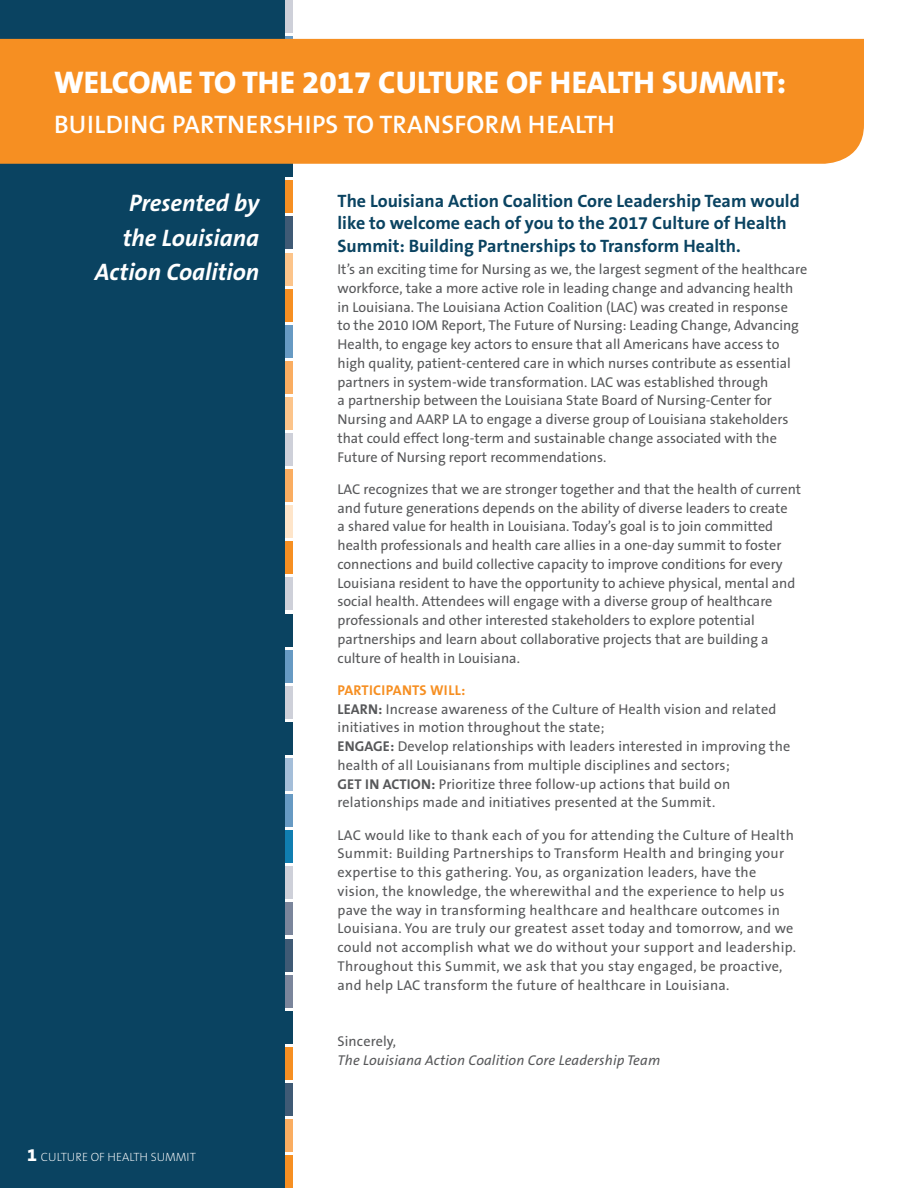
<style>
.page{position:relative;width:918px;height:1188px;background:#fff}
.page>*{position:absolute;margin:0;border:0;box-sizing:border-box;transform-origin:0 0}
.t1{font:800 31.5px "The Sans B8";color:#fff}
.t2{font:600 25.5px "The Sans B6";letter-spacing:.01em;color:#fff}
.t3{font:italic 700 24px/34.5px "The Sans B7";color:#fff;text-align:right}
.t4{font:700 18px/22.5px "The Sans B7";color:#0a4361}
.t5{font:14.25px/18.8px "The Sans B5 Plain";color:#57585a}
.t6{font:14.25px/18.8px "The Sans B5 Plain";letter-spacing:.02em;color:#57585a}
.t7{font:italic 14.25px "The Sans B5 Plain";letter-spacing:.01em;color:#57585a}
.t8{font:700 14.25px "The Sans B7";letter-spacing:.02em;color:#f68f22}
.t9{font:200 12px "The Sans B2";color:#fff}
.s1{font-family:"The Sans B8";font-weight:800;font-size:18px}
.s2{font-family:"The Sans B7";font-weight:700}
</style>
<div class="page">
<div style="left:270px;top:0;width:23px;height:32px;background:#ced0d9"></div>
<div style="left:270px;top:36px;width:23px;height:33px;background:#6f99b9"></div>
<div style="left:270px;top:181px;width:23px;height:32px;background:#f68f22"></div>
<div style="left:270px;top:253px;width:23px;height:32px;background:#fcc48a"></div>
<div style="left:270px;top:325px;width:23px;height:32px;background:#679ac3"></div>
<div style="left:270px;top:397px;width:23px;height:33px;background:#fcc48a"></div>
<div style="left:270px;top:469px;width:23px;height:33px;background:#faad61"></div>
<div style="left:270px;top:542px;width:23px;height:32px;background:#f68f22"></div>
<div style="left:270px;top:578px;width:23px;height:32px;background:#ced0d9"></div>
<div style="left:270px;top:614px;width:23px;height:32px;background:#0a4361"></div>
<div style="left:270px;top:650px;width:23px;height:32px;background:#679ac3"></div>
<div style="left:270px;top:686px;width:23px;height:33px;background:#ced0d9"></div>
<div style="left:270px;top:722px;width:23px;height:33px;background:#0a4361"></div>
<div style="left:270px;top:758px;width:23px;height:33px;background:#a4bed9"></div>
<div style="left:270px;top:794px;width:23px;height:33px;background:#679ac3"></div>
<div style="left:270px;top:831px;width:23px;height:32px;background:#107eb1"></div>
<div style="left:270px;top:867px;width:23px;height:32px;background:#ced0d9"></div>
<div style="left:270px;top:903px;width:23px;height:32px;background:#7a859b"></div>
<div style="left:270px;top:939px;width:23px;height:32px;background:#3f5a75"></div>
<div style="left:270px;top:975px;width:23px;height:32px;background:#7a859b"></div>
<div style="left:270px;top:1011px;width:23px;height:33px;background:#0a4361"></div>
<div style="left:270px;top:1047px;width:23px;height:33px;background:#f68f22"></div>
<div style="left:270px;top:1083px;width:23px;height:33px;background:#3f5a75"></div>
<div style="left:270px;top:1119px;width:23px;height:33px;background:#faad61"></div>
<div style="left:270px;top:1156px;width:23px;height:32px;background:#f68f22"></div>
<div style="left:270px;top:144px;width:23px;height:33px;background:#0a4361"></div>
<div style="left:270px;top:217px;width:23px;height:32px;background:#3f5a75"></div>
<div style="left:270px;top:289px;width:23px;height:32px;background:#f68f22"></div>
<div style="left:270px;top:361px;width:23px;height:33px;background:#faad61"></div>
<div style="left:270px;top:433px;width:23px;height:33px;background:#ced0d9"></div>
<div style="left:270px;top:506px;width:23px;height:32px;background:#fee5ca"></div>
<div style="left:0;top:0;width:285px;height:1188px;background:#0a4361"></div>
<div style="left:0;top:39px;width:864px;height:125px;background:#f68f22"></div>
<h1 class="t1" style="left:54px;top:65px;width:734px">WELCOME TO THE 2017 CULTURE OF HEALTH SUMMIT:</h1>
<h2 class="t2" style="left:54px;top:111px;width:562px">BUILDING PARTNERSHIPS TO TRANSFORM HEALTH</h2>
<h3 class="t3" style="left:95px;top:186px;width:166px">Presented by the Louisiana<br>Action Coalition</h3>
<p class="t9" style="left:27px;top:1150px;width:170px"><span class="s1">1</span> CULTURE OF HEALTH SUMMIT</p>
<p class="t4" style="left:338px;top:190px;width:464px">The Louisiana Action Coalition Core Leadership Team would like to welcome each of you to the 2017 Culture of Health<br>Summit: Building Partnerships to Transform Health.</p>
<p class="t5" style="left:338px;top:260px;width:471px">It’s an exciting time for Nursing as we, the largest segment of the healthcare workforce, take a more active role in leading change and advancing health in Louisiana. The Louisiana Action Coalition (LAC) was created in response<br>to the 2010 IOM Report, The Future of Nursing: Leading Change, Advancing Health, to engage key actors to ensure that all Americans have access to high quality, patient-centered care in which nurses contribute as essential partners in system-wide transformation. LAC was established through<br>a partnership between the Louisiana State Board of Nursing-Center for Nursing and AARP LA to engage a diverse group of Louisiana stakeholders that could effect long-term and sustainable change associated with the Future of Nursing report recommendations.</p>
<p class="t5" style="left:338px;top:480px;width:465px">LAC recognizes that we are stronger together and that the health of current and future generations depends on the ability of diverse leaders to create<br>a shared value for health in Louisiana. Today’s goal is to join committed health professionals and health care allies in a one-day summit to foster connections and build collective capacity to improve conditions for every Louisiana resident to have the opportunity to achieve physical, mental and social health. Attendees will engage with a diverse group of healthcare professionals and other interested stakeholders to explore potential partnerships and learn about collaborative projects that are building a culture of health in Louisiana.</p>
<p class="t8" style="left:338px;top:682px;width:129px">PARTICIPANTS WILL:</p>
<p class="t5" style="left:338px;top:700px;width:454px"><span class="s2">LEARN:</span> Increase awareness of the Culture of Health vision and related initiatives in motion throughout the state;<br><span class="s2">ENGAGE:</span> Develop relationships with leaders interested in improving the health of all Louisianans from multiple disciplines and sectors;<br><span class="s2">GET IN ACTION:</span> Prioritize three follow-up actions that build on relationships made and initiatives presented at the Summit.</p>
<p class="t6" style="left:338px;top:826px;width:460px">LAC would like to thank each of you for attending the Culture of Health Summit: Building Partnerships to Transform Health and bringing your expertise to this gathering. You, as organization leaders, have the vision, the knowledge, the wherewithal and the experience to help us pave the way in transforming healthcare and healthcare outcomes in Louisiana. You are truly our greatest asset today and tomorrow, and we could not accomplish what we do without your support and leadership.<br>Throughout this Summit, we ask that you stay engaged, be proactive, and help LAC transform the future of healthcare in Louisiana.</p>
<p class="t5" style="left:338px;top:1032px;width:60px">Sincerely,</p>
<p class="t7" style="left:338px;top:1052px;width:324px">The Louisiana Action Coalition Core Leadership Team</p>
</div>
